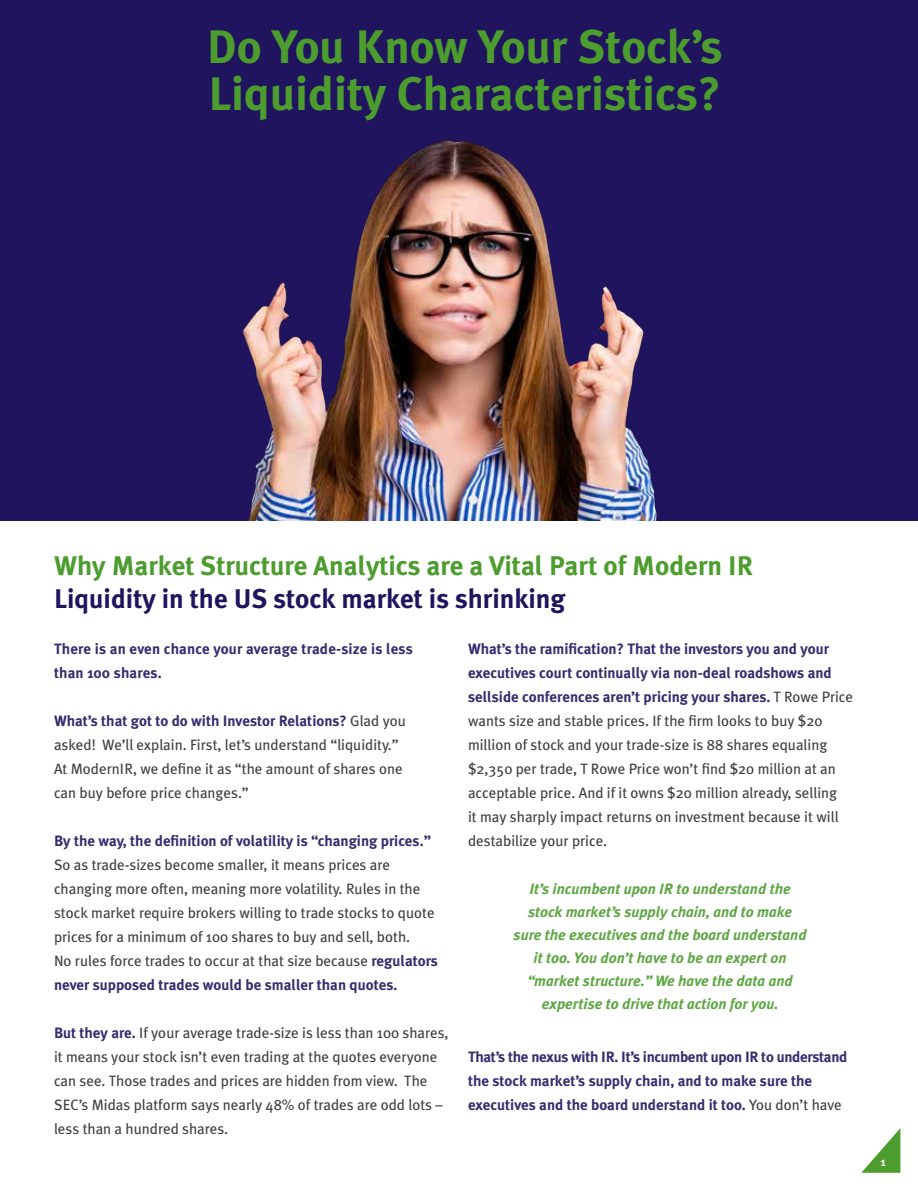
<style>
.page{position:relative;width:918px;height:1188px;background:#fff}
.page>*{position:absolute;margin:0;border:0;box-sizing:border-box;transform-origin:0 0}
.t1{font:700 46.95px/47px "Meta Plus";color:#4c9c2e}
.t2{font:700 27px "Meta Plus";color:#4c9c2e}
.t3{font:700 27px "Meta Plus";color:#21145f}
.t4{font:15px/24px "Meta Plus";color:#414042}
.t5{font:700 15px/24px "Meta Plus";color:#372c6f}
.t6{font:italic 700 15px/23px "Meta Plus";color:#5ea643;text-align:center}
.t7{font:700 12px "Meta Plus";color:#fff}
.s1{font-weight:700;color:#372c6f}
.s2{font-weight:400;color:#414042}
</style>
<div class="page">
<svg style="left:861px;top:1128px;width:39px;height:45px"></svg>
<div style="left:0;top:0;width:918px;height:521px;background:#21145f"></div>
<img style="left:242px;top:139px;width:415px;height:382px">
<h1 class="t1" style="left:207px;top:23px;width:517px">Do You Know Your Stock’s<br>Liquidity Characteristics?</h1>
<h2 class="t2" style="left:54px;top:550px;width:701px">Why Market Structure Analytics are a Vital Part of Modern IR</h2>
<h2 class="t3" style="left:54px;top:583px;width:513px">Liquidity in the US stock market is shrinking</h2>
<p class="t5" style="left:54px;top:637px;width:360px">There is an even chance your average trade-size is less than 100 shares.</p>
<p class="t4" style="left:54px;top:709px;width:353px"><span class="s1">What’s that got to do with Investor Relations?</span> Glad you asked! We’ll explain. First, let’s understand “liquidity.” At ModernIR, we define it as “the amount of shares one can buy before price changes.”</p>
<p class="t5" style="left:54px;top:829px;width:379px">By the way, the definition of volatility is “changing prices.”</p>
<p class="t4" style="left:54px;top:853px;width:386px">So as trade-sizes become smaller, it means prices are changing more often, meaning more volatility. Rules in the stock market require brokers willing to trade stocks to quote prices for a minimum of 100 shares to buy and sell, both.<br>No rules force trades to occur at that size because <span class="s1">regulators never supposed trades would be smaller than quotes.</span></p>
<p class="t4" style="left:54px;top:1021px;width:396px"><span class="s1">But they are.</span> If your average trade-size is less than 100 shares, it means your stock isn’t even trading at the quotes everyone can see. Those trades and prices are hidden from view. The SEC’s Midas platform says nearly 48% of trades are odd lots – less than a hundred shares.</p>
<p class="t4" style="left:468px;top:637px;width:387px"><span class="s1">What’s the ramification? That the investors you and your executives court continually via non-deal roadshows and sellside conferences aren’t pricing your shares.</span> T Rowe Price wants size and stable prices. If the firm looks to buy $20 million of stock and your trade-size is 88 shares equaling $2,350 per trade, T Rowe Price won’t find $20 million at an acceptable price. And if it owns $20 million already, selling<br>it may sharply impact returns on investment because it will destabilize your price.</p>
<p class="t6" style="left:514px;top:877px;width:295px">It’s incumbent upon IR to understand the stock market’s supply chain, and to make sure the executives and the board understand it too. You don’t have to be an expert on “market structure.” We have the data and expertise to drive that action for you.</p>
<p class="t5" style="left:468px;top:1045px;width:381px">That’s the nexus with IR. It’s incumbent upon IR to understand the stock market’s supply chain, and to make sure the executives and the board understand it too. <span class="s2">You don’t have</span></p>
<p class="t7" style="left:881px;top:1155px;width:6px">1</p>
</div>
